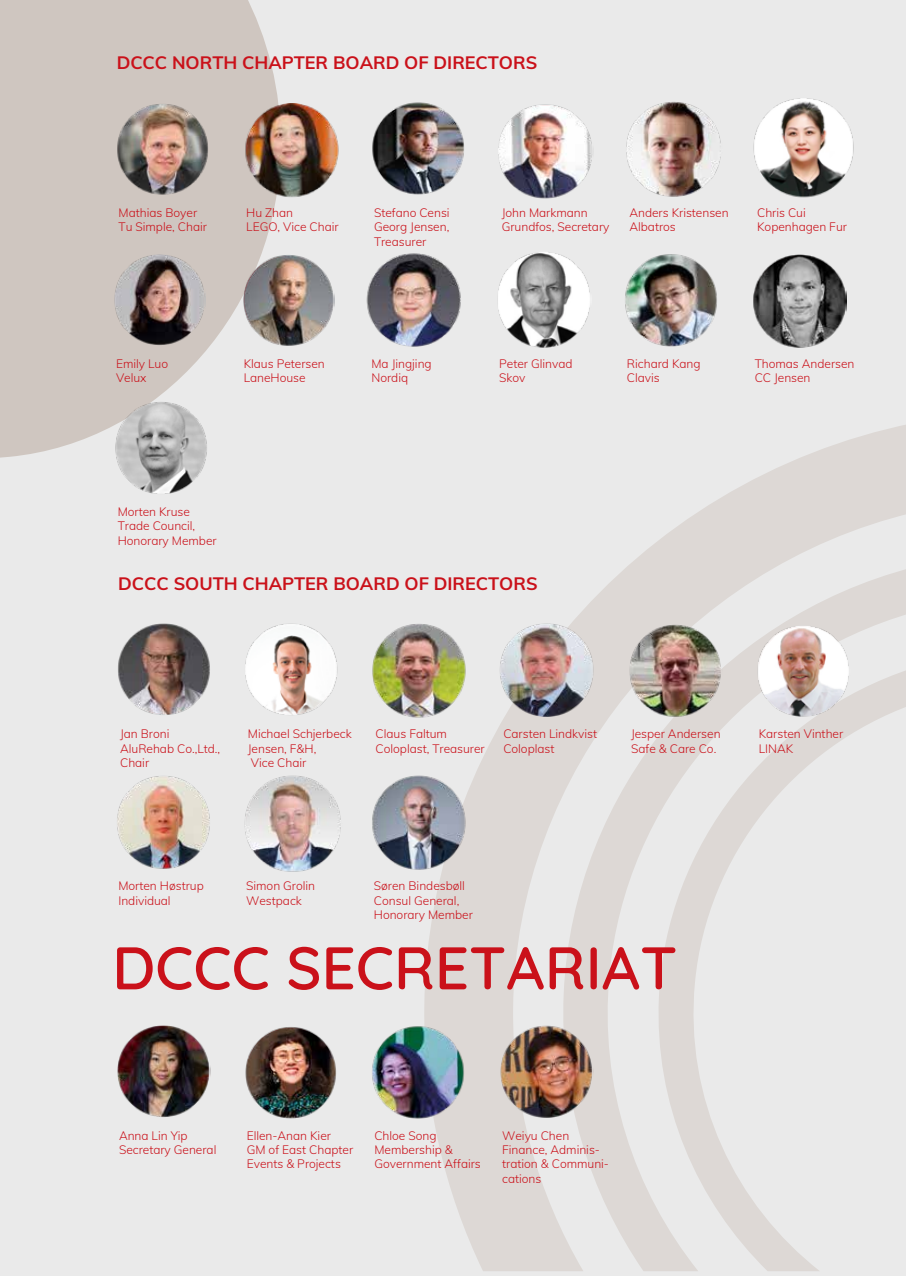
<style>
.page{position:relative;width:906px;height:1276px;background:#eaeaea}
.page>*{position:absolute;margin:0;border:0;box-sizing:border-box;transform-origin:0 0}
.t1{font:600 60px "Quicksand";color:#ca111a}
.t2{font:700 18px "Mulish";color:#ca111a}
.t3{font:300 12px/14.4px "Mulish";color:#ca111a}
</style>
<div class="page">
<svg style="left:424px;top:425px;width:482px;height:846px"></svg>
<svg style="left:559px;top:567px;width:347px;height:704px"></svg>
<svg style="left:654px;top:668px;width:252px;height:603px"></svg>
<svg style="left:0;top:0;width:279px;height:458px;background:#d2cac5"></svg>
<img style="left:114px;top:102px;width:96px;height:94px">
<img style="left:372px;top:102px;width:92px;height:93px">
<img style="left:498px;top:104px;width:95px;height:95px">
<img style="left:626px;top:101px;width:95px;height:96px">
<img style="left:753px;top:98px;width:101px;height:100px">
<img style="left:113px;top:254px;width:93px;height:93px">
<img style="left:242px;top:251px;width:93px;height:98px">
<img style="left:366px;top:253px;width:95px;height:94px">
<img style="left:498px;top:252px;width:92px;height:96px">
<img style="left:112px;top:401px;width:98px;height:93px">
<img style="left:625px;top:254px;width:92px;height:93px">
<img style="left:753px;top:255px;width:93px;height:93px">
<img style="left:239px;top:104px;width:100px;height:96px">
<img style="left:118px;top:623px;width:92px;height:92px">
<img style="left:245px;top:623px;width:93px;height:92px">
<img style="left:117px;top:1025px;width:93px;height:92px">
<img style="left:117px;top:776px;width:93px;height:93px">
<img style="left:244px;top:775px;width:97px;height:97px">
<img style="left:372px;top:773px;width:97px;height:98px">
<img style="left:245px;top:1027px;width:91px;height:92px">
<img style="left:499px;top:1021px;width:94px;height:97px">
<img style="left:372px;top:1023px;width:97px;height:97px">
<img style="left:372px;top:622px;width:97px;height:97px">
<img style="left:497px;top:622px;width:98px;height:95px">
<img style="left:755px;top:624px;width:95px;height:93px">
<img style="left:627px;top:622px;width:95px;height:97px">
<h2 class="t2" style="left:117px;top:49px;width:422px">DCCC NORTH CHAPTER BOARD OF DIRECTORS</h2>
<p class="t3" style="left:119px;top:205px;width:90px">Mathias Boyer<br>Tu Simple, Chair</p>
<p class="t3" style="left:246px;top:205px;width:94px">Hu Zhan<br>LEGO, Vice Chair</p>
<p class="t3" style="left:374px;top:205px;width:77px;text-align:justify">Stefano Censi Georg Jensen, Treasurer</p>
<p class="t3" style="left:502px;top:205px;width:109px">John Markmann<br>Grundfos, Secretary</p>
<p class="t3" style="left:629px;top:205px;width:101px">Anders Kristensen<br>Albatros</p>
<p class="t3" style="left:757px;top:205px;width:91px">Chris Cui<br>Kopenhagen Fur</p>
<p class="t3" style="left:116px;top:356px;width:54px">Emily Luo<br>Velux</p>
<p class="t3" style="left:244px;top:356px;width:83px">Klaus Petersen<br>LaneHouse</p>
<p class="t3" style="left:371px;top:356px;width:62px">Ma Jingjing<br>Nordiq</p>
<p class="t3" style="left:499px;top:356px;width:75px">Peter Glinvad<br>Skov</p>
<p class="t3" style="left:627px;top:356px;width:75px">Richard Kang<br>Clavis</p>
<p class="t3" style="left:754px;top:356px;width:101px">Thomas Andersen<br>CC Jensen</p>
<p class="t3" style="left:118px;top:504px;width:100px">Morten Kruse<br>Trade Council,<br>Honorary Member</p>
<h2 class="t2" style="left:118px;top:570px;width:421px">DCCC SOUTH CHAPTER BOARD OF DIRECTORS</h2>
<p class="t3" style="left:120px;top:726px;width:102px">Jan Broni<br>AluRehab Co.,Ltd.,<br>Chair</p>
<p class="t3" style="left:248px;top:726px;width:105px">Michael Schjerbeck<br>Jensen, F&amp;H,<br>Vice Chair</p>
<p class="t3" style="left:375px;top:726px;width:111px">Claus Faltum<br>Coloplast, Treasurer</p>
<p class="t3" style="left:503px;top:726px;width:95px">Carsten Lindkvist<br>Coloplast</p>
<p class="t3" style="left:631px;top:726px;width:91px">Jesper Andersen<br>Safe &amp; Care Co.</p>
<p class="t3" style="left:759px;top:726px;width:86px">Karsten Vinther<br>LINAK</p>
<p class="t3" style="left:118px;top:878px;width:87px">Morten Høstrup<br>Individual</p>
<p class="t3" style="left:246px;top:878px;width:71px">Simon Grolin<br>Westpack</p>
<p class="t3" style="left:374px;top:878px;width:100px">Søren Bindesbøll<br>Consul General,<br>Honorary Member</p>
<h1 class="t1" style="left:112px;top:921px;width:566px">DCCC SECRETARIAT</h1>
<p class="t3" style="left:119px;top:1127px;width:99px">Anna Lin Yip<br>Secretary General</p>
<p class="t3" style="left:247px;top:1127px;width:108px">Ellen-Anan Kier<br>GM of East Chapter<br>Events &amp; Projects</p>
<p class="t3" style="left:374px;top:1127px;width:108px">Chloe Song<br>Membership &amp;<br>Government Affairs</p>
<p class="t3" style="left:502px;top:1127px;width:108px">Weiyu Chen<br>Finance, Adminis&shy;tration &amp; Communi&shy;cations</p>
</div>
